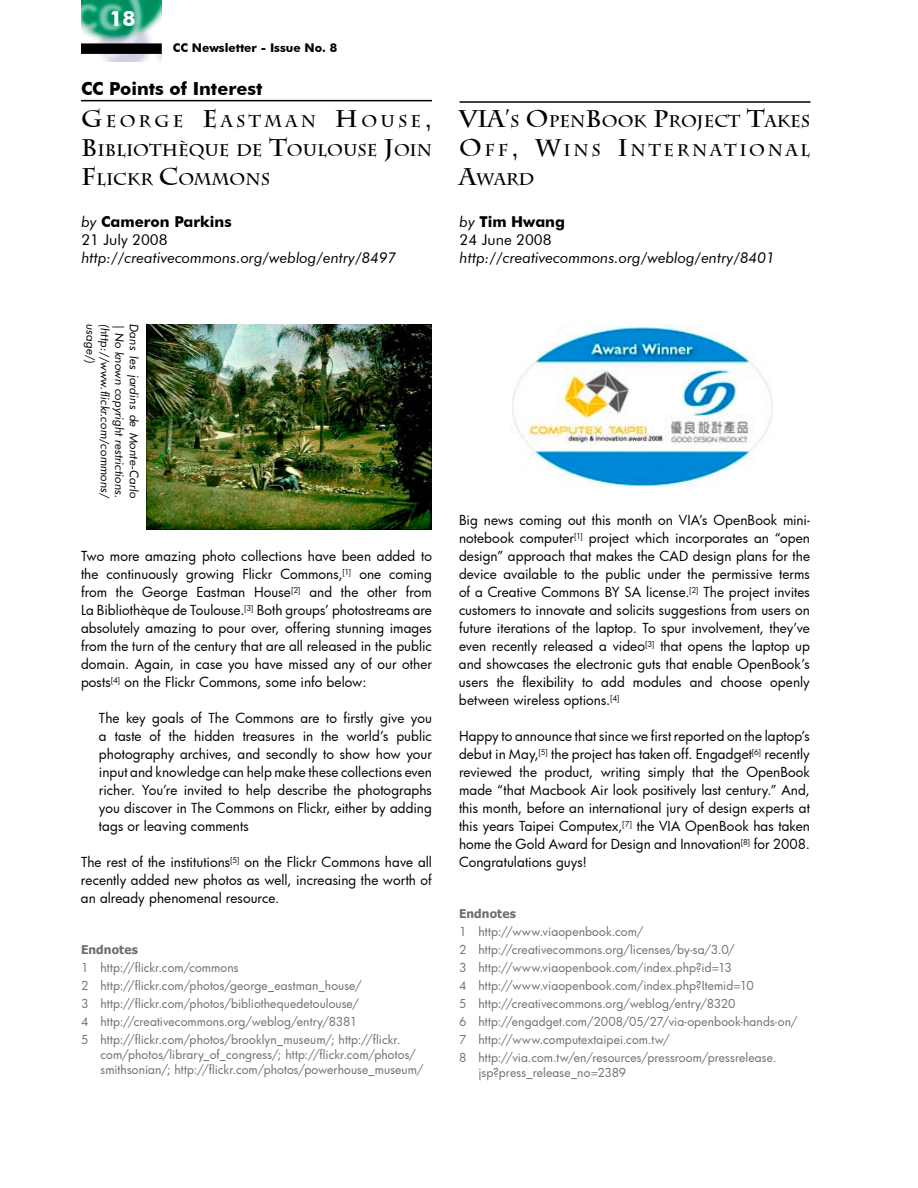
<style>
.page{position:relative;width:918px;height:1188px;background:#fff}
.page>*{position:absolute;margin:0;border:0;box-sizing:border-box;transform-origin:0 0}
.t1{font:700 21px "Futura BT";color:#fff}
.t2{font:700 18px "Futura BT";color:#000}
.t3{font:700 16.8px/28.8px "Charlesworth";color:#000}
.t4{font:700 16.8px/28.8px "Charlesworth";letter-spacing:.19em;color:#000}
.t5{font:italic 15px "Futura BT";color:#000}
.t6{font:700 15px/18px "Futura BT";color:#000}
.t7{font:15px/18px "Futura BT";color:#000}
.t8{font:13.5px/18px "Futura";letter-spacing:.005em;color:#000;text-align:justify}
.t9{font:12px/18px "Futura";letter-spacing:.01em;color:#6e6e6e}
.t10{font:italic 12px "Futura BT";color:#000}
.t11{font:700 12px "Futura BT";color:#000}
.t12{font:700 12px "Tahoma";letter-spacing:.01em;color:#6e6e6e}
.s1{font-size:24px}
.s2{font-weight:400;font-style:italic}
.s3{font-weight:400}
.s4{font-style:italic}
.s5{font-weight:700}
</style>
<div class="page">
<img style="left:81px;top:0;width:81px;height:62px">
<div style="left:82px;top:44px;width:79px;height:9px;background:#000"></div>
<div style="left:81px;top:43px;width:81px;height:11px;border:2px solid #000"></div>
<hr style="left:81px;top:100px;width:351px;height:1px;background:#000">
<img style="left:147px;top:324px;width:285px;height:205px">
<hr style="left:460px;top:101px;width:351px;height:2px;background:#000">
<img style="left:512px;top:325px;width:261px;height:162px">
<h1 class="t1" style="left:109px;top:6px;width:28px">18</h1>
<p class="t11" style="left:173px;top:40px;width:166px">CC Newsletter - Issue No. 8</p>
<h2 class="t2" style="left:81px;top:77px;width:183px">CC Points of Interest</h2>
<p class="t4" style="left:81px;top:107px;width:353px"><span class="s1">G</span>EORGE <span class="s1">E</span> ASTMAN <span class="s1">H</span>OUSE<span class="s1">,<br>B</span>IBLI</p>
<p class="t3" style="left:81px;top:136px;width:353px;text-indent:52px">OTHÈQUE DE <span class="s1">T</span>OULOUSE <span class="s1">J</span>OIN<br><span class="s1">F</span>LICKR <span class="s1">C</span>OMMONS</p>
<p class="t6" style="left:81px;top:213px;width:152px"><span class="s2">by</span> Cameron Parkins<br><span class="s3">21 July 2008</span></p>
<p class="t5" style="left:81px;top:249px;width:317px">http://creativecommons.org/weblog/entry/8497</p>
<p class="t10" style="left:98px;top:324px;width:42px;rotate:90deg">usage/)</p>
<p class="t10" style="left:112px;top:324px;width:176px;rotate:90deg">(http://www.flickr.com/commons/</p>
<p class="t10" style="left:127px;top:324px;width:176px;rotate:90deg">| No known copyright restrictions.</p>
<p class="t10" style="left:141px;top:324px;width:176px;rotate:90deg">Dans les jardins de Monte-Carlo</p>
<p class="t8" style="left:81px;top:547px;width:353px">Two more amazing photo collections have been added to the continuously growing Flickr Commons,<sup>[1]</sup> one coming from the George Eastman House<sup>[2]</sup> and the other from La Bibliothèque de Toulouse.<sup>[3]</sup> Both groups’ photostreams are absolutely amazing to pour over, offering stunning images from the turn of the century that are all released in the public domain. Again, in case you have missed any of our other posts<sup>[4]</sup> on the Flickr Commons, some info below:</p>
<p class="t8" style="left:99px;top:709px;width:335px">The key goals of The Commons are to firstly give you a taste of the hidden treasures in the world’s public photography archives, and secondly to show how your input and knowledge can help make these collections even richer. You’re invited to help describe the photographs you discover in The Commons on Flickr, either by adding tags or leaving comments</p>
<p class="t8" style="left:81px;top:853px;width:352px">The rest of the institutions<sup>[5]</sup> on the Flickr Commons have all recently added new photos as well, increasing the worth of an already phenomenal resource.</p>
<p class="t12" style="left:81px;top:941px;width:59px">Endnotes</p>
<p class="t9" style="left:81px;top:958px;width:321px">1 http://flickr.com/commons<br>2 http://flickr.com/photos/george_eastman_house/<br>3 http://flickr.com/photos/bibliothequedetoulouse/<br>4 http://creativecommons.org/weblog/entry/8381<br>5 http://flickr.com/photos/brooklyn_museum/; http://flickr.</p>
<p class="t9" style="left:100px;top:1047px;width:325px;line-height:15px">com/photos/library_of_congress/; http://flickr.com/photos/ smithsonian/; http://flickr.com/photos/powerhouse_museum/</p>
<p class="t3" style="left:459px;top:107px;width:353px;text-align:justify"><span class="s1">VIA’</span>S <span class="s1">O</span>PEN<span class="s1">B</span>OOK <span class="s1">P</span>ROJECT <span class="s1">T</span>AKES <span class="s1">O</span>FF<span class="s1">, W</span>INS <span class="s1">I</span>NTERNATIONAL <span class="s1">A</span>WARD</p>
<p class="t7" style="left:460px;top:213px;width:107px"><span class="s4">by</span> <span class="s5">Tim Hwang<br></span>24 June 2008</p>
<p class="t5" style="left:460px;top:249px;width:317px">http://creativecommons.org/weblog/entry/8401</p>
<p class="t8" style="left:459px;top:511px;width:353px">Big news coming out this month on VIA’s OpenBook mini&shy;notebook computer<sup>[1]</sup> project which incorporates an “open design” approach that makes the CAD design plans for the device available to the public under the permissive terms of a Creative Commons BY SA license.<sup>[2]</sup> The project invites customers to innovate and solicits suggestions from users on future iterations of the laptop. To spur involvement, they’ve even recently released a video<sup>[3]</sup> that opens the laptop up and showcases the electronic guts that enable OpenBook’s users the flexibility to add modules and choose openly between wireless options.<sup>[4]</sup></p>
<p class="t8" style="left:459px;top:727px;width:352px">Happy to announce that since we first reported on the laptop’s debut in May,<sup>[5]</sup> the project has taken off. Engadget<sup>[6]</sup> recently reviewed the product, writing simply that the OpenBook made “that Macbook Air look positively last century.” And, this month, before an international jury of design experts at this years Taipei Computex,<sup>[7]</sup> the VIA OpenBook has taken home the Gold Award for Design and Innovation<sup>[8]</sup> for 2008.<br>Congratulations guys!</p>
<p class="t12" style="left:459px;top:905px;width:59px">Endnotes</p>
<p class="t9" style="left:459px;top:922px;width:340px">1 http://www.viaopenbook.com/<br>2 http://creativecommons.org/licenses/by-sa/3.0/<br>3 http://www.viaopenbook.com/index.php?id=13<br>4 http://www.viaopenbook.com/index.php?Itemid=10<br>5 http://creativecommons.org/weblog/entry/8320<br>6 http://engadget.com/2008/05/27/via-openbook-hands-on/ 7 http://www.computextaipei.com.tw/<br>8 http://via.com.tw/en/resources/pressroom/pressrelease.</p>
<p class="t9" style="left:478px;top:1063px;width:149px">jsp?press_release_no=2389</p>
</div>
